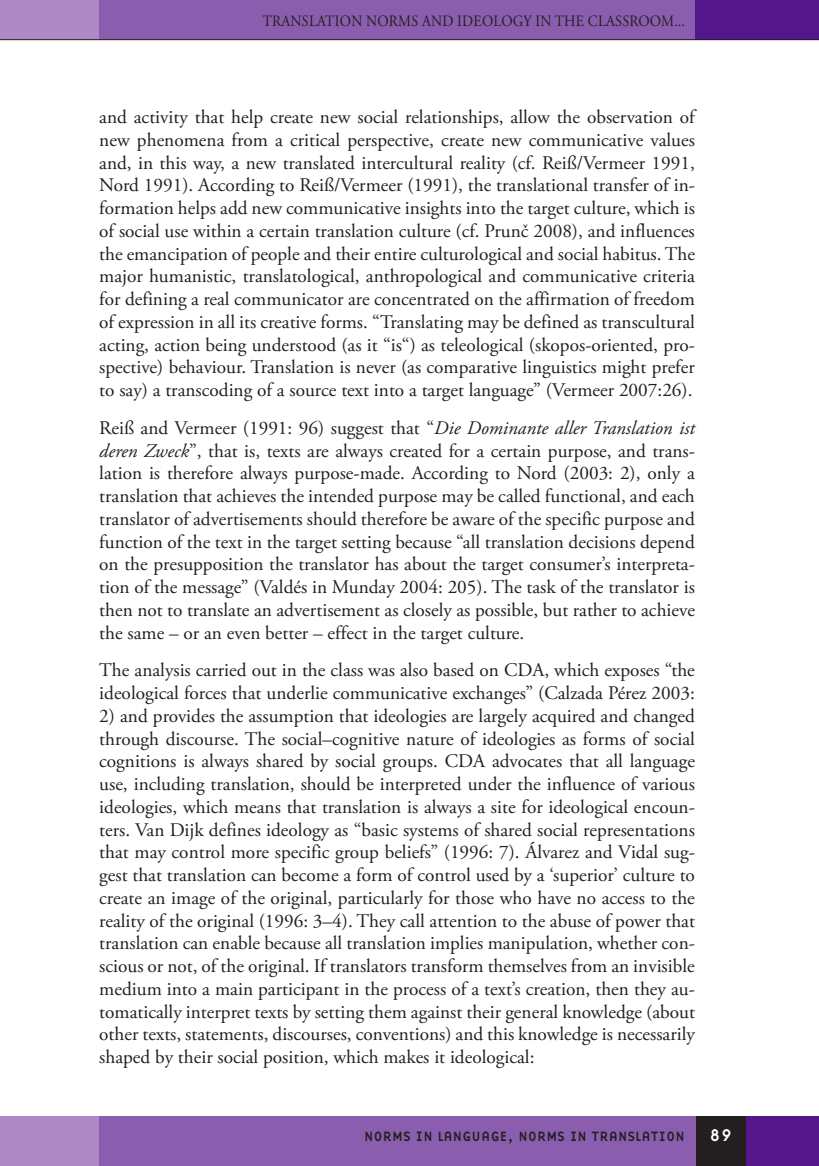
<style>
.page{position:relative;width:819px;height:1166px;background:#fff}
.page>*{position:absolute;margin:0;border:0;box-sizing:border-box;transform-origin:0 0}
.t1{font:19.25px/22.8px "Adobe Garamond Pro";color:#231f20;text-align:justify}
.t2{font:17.5px "Base Nine";color:#fff}
.t3{font:15.75px "Adobe Garamond Pro";letter-spacing:.015em;color:#231f20;scale:.9 1}
.t4{font:14px "Base Nine";color:#231f20}
.s1{font-style:italic}
</style>
<div class="page">
<div style="left:99px;top:0;width:596px;height:40px;background:#8a5dae"></div>
<div style="left:0;top:0;width:99px;height:40px;background:#ad89c5"></div>
<div style="left:694px;top:0;width:124px;height:40px;background:#53168b"></div>
<hr style="left:0;top:39px;width:818px;height:1px;background:#231f20">
<div style="left:74px;top:1116px;width:622px;height:50px;background:#8a5dae"></div>
<div style="left:0;top:1116px;width:99px;height:50px;background:#ad89c5"></div>
<div style="left:745px;top:1116px;width:73px;height:50px;background:#53168b"></div>
<div style="left:695px;top:1116px;width:50px;height:50px;background:#231f20"></div>
<p class="t3" style="left:263px;top:11px;width:470px">TRANSLATION NORMS AND IDEOLOGY IN THE CLASSROOM...</p>
<p class="t1" style="left:99px;top:106px;width:597px">and activity that help create new social relationships, allow the observation of new phenomena from a critical perspective, create new communicative values and, in this way, a new translated intercultural reality (cf. Reiß/Vermeer 1991, Nord 1991). According to Reiß/Vermeer (1991), the translational transfer of in&shy;formation helps add new communicative insights into the target culture, which is of social use within a certain translation culture (cf. Prunč 2008), and influences the emancipation of people and their entire culturological and social habitus. The major humanistic, translatological, anthropological and communicative criteria for defining a real communicator are concentrated on the affirmation of freedom of expression in all its creative forms. “Translating may be defined as transcultural acting, action being understood (as it “is“) as teleological (skopos-oriented, pro&shy;spective) behaviour. Translation is never (as comparative linguistics might prefer to say) a transcoding of a source text into a target language” (Vermeer 2007:26).</p>
<p class="t1" style="left:99px;top:417px;width:597px">Reiß and Vermeer (1991: 96) suggest that “<span class="s1">Die Dominante aller Translation ist deren Zweck</span>”, that is, texts are always created for a certain purpose, and trans&shy;lation is therefore always purpose-made. According to Nord (2003: 2), only a translation that achieves the intended purpose may be called functional, and each translator of advertisements should therefore be aware of the specific purpose and function of the text in the target setting because “all translation decisions depend on the presupposition the translator has about the target consumer’s interpreta&shy;tion of the message” (Valdés in Munday 2004: 205). The task of the translator is then not to translate an advertisement as closely as possible, but rather to achieve the same – or an even better – effect in the target culture.</p>
<p class="t1" style="left:99px;top:659px;width:597px">The analysis carried out in the class was also based on CDA, which exposes “the ideological forces that underlie communicative exchanges” (Calzada Pérez 2003:</p>
<p class="t1" style="left:99px;top:705px;width:597px">2) and provides the assumption that ideologies are largely acquired and changed through discourse. The social–cognitive nature of ideologies as forms of social cognitions is always shared by social groups. CDA advocates that all language use, including translation, should be interpreted under the influence of various ideologies, which means that translation is always a site for ideological encoun&shy;ters. Van Dijk defines ideology as “basic systems of shared social representations that may control more specific group beliefs” (1996: 7). Álvarez and Vidal sug&shy;gest that translation can become a form of control used by a ‘superior’ culture to create an image of the original, particularly for those who have no access to the reality of the original (1996: 3–4). They call attention to the abuse of power that translation can enable because all translation implies manipulation, whether con&shy;scious or not, of the original. If translators transform themselves from an invisible medium into a main participant in the process of a text’s creation, then they au&shy;tomatically interpret texts by setting them against their general knowledge (about other texts, statements, discourses, conventions) and this knowledge is necessarily shaped by their social position, which makes it ideological:</p>
<p class="t4" style="left:364px;top:1126px;width:322px">NORMS IN LANGUAGE, NORMS IN TRANSLATION</p>
<p class="t2" style="left:709px;top:1123px;width:25px">89</p>
</div>
